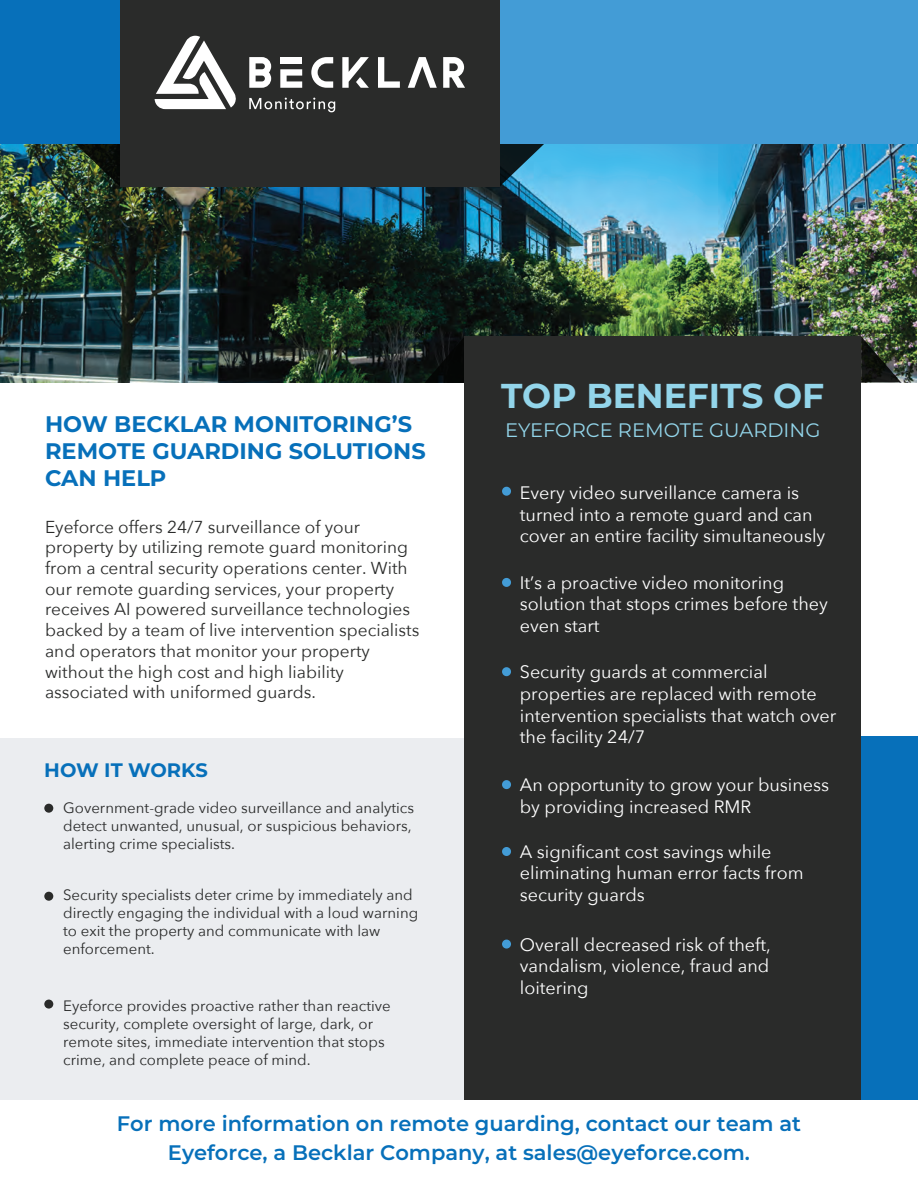
<style>
.page{position:relative;width:918px;height:1188px;background:#fff}
.page>*{position:absolute;margin:0;border:0;box-sizing:border-box;transform-origin:0 0}
.t1{font:700 34.5px "Montserrat";color:#93d5ea}
.t2{font:700 22.5px/27px "Montserrat";color:#0770ba}
.t3{font:600 21px/28.5px "Montserrat";color:#0770ba;text-align:center}
.t4{font:19.5px "Montserrat";color:#93d5ea}
.t5{font:700 19.5px "Montserrat";color:#0770ba}
.t6{font:18px/21.6px "Avenir Next";color:#fff}
.t7{font:17.25px/20.7px "Avenir Next";color:#2a2b2a}
.t8{font:15px/18px "Avenir Next";color:#292a2a}
</style>
<div class="page">
<img style="left:0;top:144px;width:917px;height:239px">
<svg style="left:500px;top:144px;width:48px;height:43px"></svg>
<img style="left:72px;top:144px;width:48px;height:43px">
<div style="left:0;top:0;width:120px;height:144px;background:#0770ba"></div>
<div style="left:500px;top:0;width:418px;height:144px;background:#439cd6"></div>
<div style="left:120px;top:0;width:380px;height:187px;background:#2a2b2a"></div>
<div style="left:0;top:738px;width:854px;height:362px;background:#ebedf0"></div>
<svg style="left:861px;top:336px;width:40px;height:46px"></svg>
<svg style="left:425px;top:336px;width:39px;height:47px"></svg>
<div style="left:861px;top:737px;width:57px;height:363px;background:#0770ba"></div>
<div style="left:464px;top:337px;width:397px;height:763px;background:#2a2b2a"></div>
<div style="left:44px;top:804px;width:9px;height:9px;background:#2a2b2a;border-radius:50%"></div>
<div style="left:44px;top:892px;width:9px;height:9px;background:#2a2b2a;border-radius:50%"></div>
<div style="left:44px;top:1000px;width:9px;height:9px;background:#2a2b2a;border-radius:50%"></div>
<svg style="left:249px;top:57px;width:22px;height:31px"></svg>
<svg style="left:311px;top:57px;width:22px;height:31px"></svg>
<svg style="left:342px;top:57px;width:27px;height:31px"></svg>
<svg style="left:378px;top:57px;width:22px;height:31px"></svg>
<svg style="left:408px;top:57px;width:29px;height:31px"></svg>
<svg style="left:443px;top:57px;width:22px;height:31px"></svg>
<div style="left:280px;top:57px;width:22px;height:6px;background:#fff"></div>
<svg style="left:280px;top:69px;width:22px;height:19px"></svg>
<svg style="left:155px;top:35px;width:81px;height:74px"></svg>
<svg style="left:249px;top:98px;width:86px;height:14px"></svg>
<div style="left:502px;top:487px;width:9px;height:9px;background:#439cd6;border-radius:50%"></div>
<div style="left:502px;top:578px;width:9px;height:9px;background:#439cd6;border-radius:50%"></div>
<div style="left:502px;top:667px;width:9px;height:9px;background:#439cd6;border-radius:50%"></div>
<div style="left:502px;top:780px;width:9px;height:9px;background:#439cd6;border-radius:50%"></div>
<div style="left:502px;top:847px;width:9px;height:9px;background:#439cd6;border-radius:50%"></div>
<div style="left:502px;top:940px;width:9px;height:9px;background:#439cd6;border-radius:50%"></div>
<p class="t2" style="left:45px;top:410px;width:382px">HOW BECKLAR MONITORING’S<br>REMOTE GUARDING SOLUTIONS<br>CAN HELP</p>
<p class="t7" style="left:45px;top:516px;width:376px">Eyeforce offers 24/7 surveillance of your property by utilizing remote guard monitoring from a central security operations center. With our remote guarding services, your property receives AI powered surveillance technologies backed by a team of live intervention specialists and operators that monitor your property without the high cost and high liability associated with uniformed guards.</p>
<p class="t5" style="left:44px;top:756px;width:165px">HOW IT WORKS</p>
<p class="t8" style="left:63px;top:798px;width:352px">Government-grade video surveillance and analytics detect unwanted, unusual, or suspicious behaviors, alerting crime specialists.</p>
<p class="t8" style="left:63px;top:885px;width:357px">Security specialists deter crime by immediately and directly engaging the individual with a loud warning to exit the property and communicate with law enforcement.</p>
<p class="t8" style="left:63px;top:996px;width:329px">Eyeforce provides proactive rather than reactive security, complete oversight of large, dark, or remote sites, immediate intervention that stops crime, and complete peace of mind.</p>
<h1 class="t1" style="left:501px;top:371px;width:325px">TOP BENEFITS OF</h1>
<p class="t4" style="left:505px;top:417px;width:317px">EYEFORCE REMOTE GUARDING</p>
<p class="t6" style="left:520px;top:481px;width:307px">Every video surveillance camera is turned into a remote guard and can cover an entire facility simultaneously</p>
<p class="t6" style="left:520px;top:571px;width:310px">It’s a proactive video monitoring solution that stops crimes before they even start</p>
<p class="t6" style="left:520px;top:661px;width:318px">Security guards at commercial properties are replaced with remote intervention specialists that watch over the facility 24/7</p>
<p class="t6" style="left:520px;top:773px;width:311px">An opportunity to grow your business by providing increased RMR</p>
<p class="t6" style="left:520px;top:840px;width:285px">A significant cost savings while eliminating human error facts from security guards</p>
<p class="t6" style="left:520px;top:933px;width:253px;text-align:justify">Overall decreased risk of theft, vandalism, violence, fraud and loitering</p>
<p class="t3" style="left:117px;top:1109px;width:686px">For more information on remote guarding, contact our team at<br>Eyeforce, a Becklar Company, at sales@eyeforce.com.</p>
</div>
